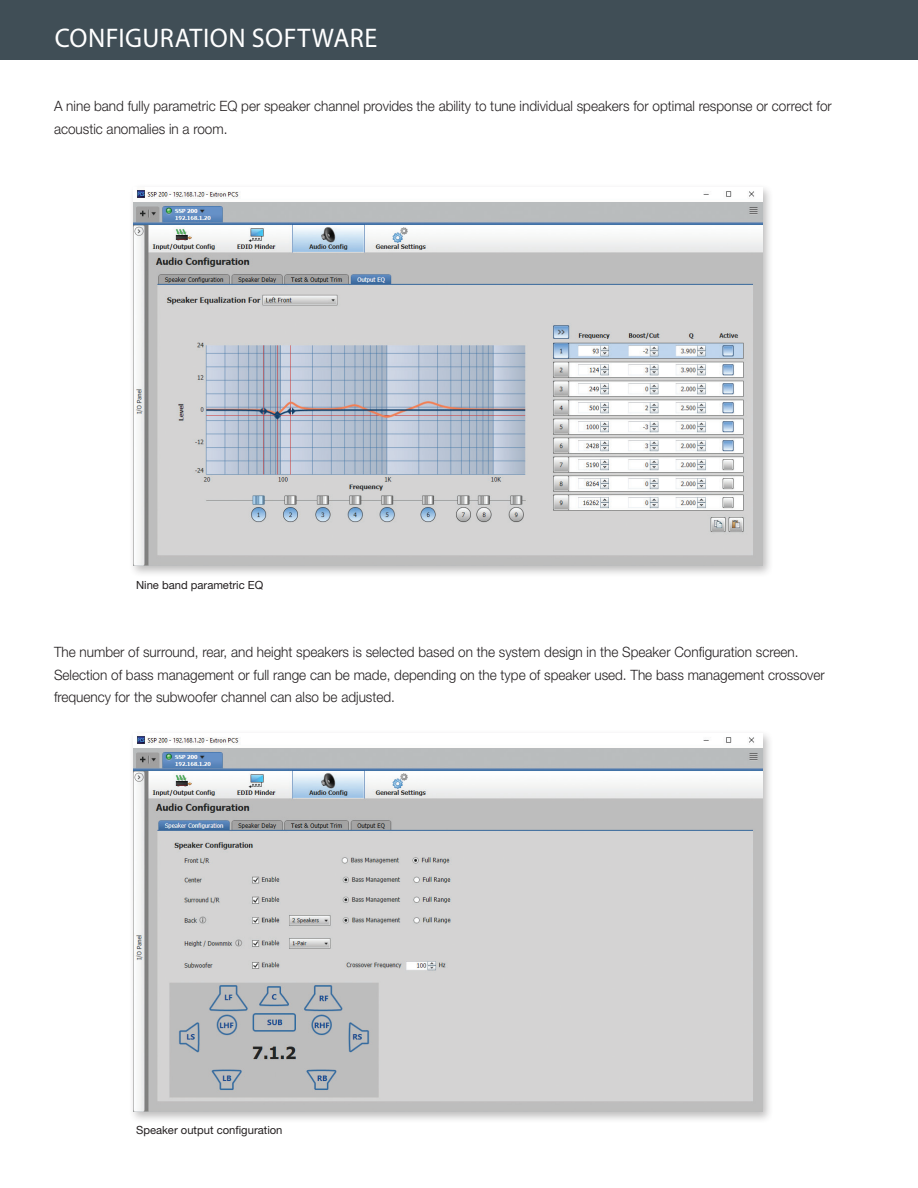
<style>
.page{position:relative;width:918px;height:1188px;background:#fff}
.page>*{position:absolute;margin:0;border:0;box-sizing:border-box;transform-origin:0 0}
.header_main{font:27px "Myriad Pro";letter-spacing:.02em;color:#fff}
.bodycopy_desc_left_j{font:300 14.25px/22.5px "Helvetica Neue LT Std";color:#231f20;scale:.95 1}
.t1{font:11.25px "Helvetica Neue LT Std";color:#231f20}
</style>
<div class="page">
<div style="left:0;top:0;width:918px;height:60px;background:#404e56"></div>
<div style="left:128px;top:184px;width:646px;height:394px;background:#231f20;opacity:.3"></div>
<img style="left:133px;top:188px;width:630px;height:378px">
<div style="left:128px;top:729px;width:646px;height:394px;background:#231f20;opacity:.3"></div>
<img style="left:133px;top:733px;width:630px;height:378px">
<p class="header_main" style="left:55px;top:22px;width:324px">CONFIGURATION SOFTWARE</p>
<p class="bodycopy_desc_left_j" style="left:54px;top:95px;width:820px">A nine band fully parametric EQ per speaker channel provides the ability to tune individual speakers for optimal response or correct for acoustic anomalies in a room.</p>
<p class="t1" style="left:136px;top:578px;width:129px">Nine band parametric EQ</p>
<p class="bodycopy_desc_left_j" style="left:54px;top:640px;width:813px">The number of surround, rear, and height speakers is selected based on the system design in the Speaker Configuration screen.<br>Selection of bass management or full range can be made, depending on the type of speaker used. The bass management crossover frequency for the subwoofer channel can also be adjusted.</p>
<p class="t1" style="left:136px;top:1124px;width:148px">Speaker output configuration</p>
</div>
